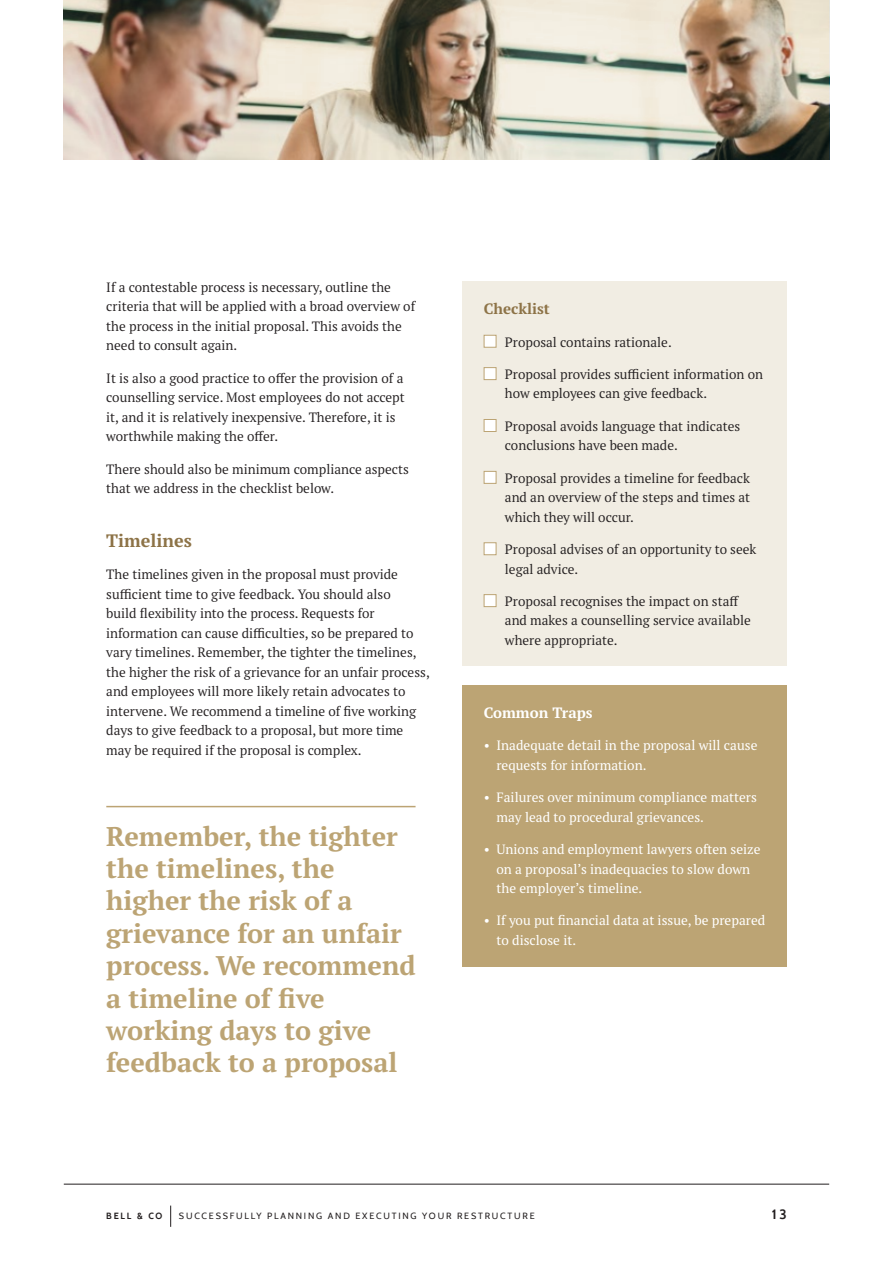
<style>
.page{position:relative;width:893px;height:1263px;background:#fff}
.page>*{position:absolute;margin:0;border:0;box-sizing:border-box;transform-origin:0 0}
.pull_quote{font:700 27px/32.4px "PT Serif Pro";color:#bca474}
.t1{font:700 18px "PT Serif Pro";color:#8d7347}
.t2{font:700 15px "PT Serif Pro";color:#fff}
.t3{font:700 15px "PT Serif Pro";color:#8d7347}
.b1{font:13.5px/19.5px "PT Serif Pro";color:#231f20}
.b1_bullets{font:13.5px/19.5px "PT Serif Pro";color:#fff}
.t4{font:700 13.5px "Cabin";color:#231f20}
.t5{font:9px "Cabin";letter-spacing:.2em;color:#231f20}
.t6{font:700 9px "Cabin";letter-spacing:.2em;color:#231f20}
</style>
<div class="page">
<svg style="left:170px;top:1205px;width:1px;height:22px"></svg>
<hr style="left:64px;top:1184px;width:765px;height:1px;background:#231f20">
<div style="left:462px;top:281px;width:325px;height:385px;background:#f1ede3"></div>
<div style="left:484px;top:335px;width:12px;height:13px;background:#fff;border:1px solid #bca474"></div>
<div style="left:484px;top:367px;width:12px;height:13px;background:#fff;border:1px solid #bca474"></div>
<div style="left:484px;top:419px;width:12px;height:13px;background:#fff;border:1px solid #bca474"></div>
<div style="left:484px;top:471px;width:12px;height:13px;background:#fff;border:1px solid #bca474"></div>
<div style="left:484px;top:542px;width:12px;height:13px;background:#fff;border:1px solid #bca474"></div>
<div style="left:484px;top:594px;width:12px;height:13px;background:#fff;border:1px solid #bca474"></div>
<div style="left:462px;top:685px;width:325px;height:281px;background:#bca474"></div>
<img style="left:64px;top:0;width:765px;height:159px">
<hr style="left:106px;top:806px;width:310px;height:1px;background:#bca474">
<p class="b1" style="left:106px;top:277px;width:310px">If a contestable process is necessary, outline the criteria that will be applied with a broad overview of the process in the initial proposal. This avoids the need to consult again.</p>
<p class="b1" style="left:106px;top:368px;width:300px">It is also a good practice to offer the provision of a counselling service. Most employees do not accept it, and it is relatively inexpensive. Therefore, it is worthwhile making the offer.</p>
<p class="b1" style="left:106px;top:459px;width:304px">There should also be minimum compliance aspects that we address in the checklist below.</p>
<p class="t1" style="left:106px;top:529px;width:87px">Timelines</p>
<p class="b1" style="left:106px;top:565px;width:325px">The timelines given in the proposal must provide sufficient time to give feedback. You should also<br>build flexibility into the process. Requests for information can cause difficulties, so be prepared to vary timelines. Remember, the tighter the timelines, the higher the risk of a grievance for an unfair process, and employees will more likely retain advocates to intervene. We recommend a timeline of five working days to give feedback to a proposal, but more time may be required if the proposal is complex.</p>
<p class="pull_quote" style="left:106px;top:819px;width:311px">Remember, the tighter the timelines, the higher the risk of a grievance for an unfair process. We recommend a timeline of five working days to give feedback to a proposal</p>
<p class="t3" style="left:484px;top:299px;width:68px">Checklist</p>
<p class="b1" style="left:505px;top:332px;width:168px">Proposal contains rationale.</p>
<p class="b1" style="left:505px;top:364px;width:260px">Proposal provides sufficient information on how employees can give feedback.</p>
<p class="b1" style="left:505px;top:416px;width:237px">Proposal avoids language that indicates conclusions have been made.</p>
<p class="b1" style="left:505px;top:468px;width:247px;text-align:justify">Proposal provides a timeline for feedback and an overview of the steps and times at which they will occur.</p>
<p class="b1" style="left:505px;top:539px;width:253px">Proposal advises of an opportunity to seek legal advice.</p>
<p class="b1" style="left:505px;top:591px;width:247px">Proposal recognises the impact on staff and makes a counselling service available where appropriate.</p>
<p class="t2" style="left:484px;top:703px;width:110px">Common Traps</p>
<p class="b1_bullets" style="left:496px;top:735px;width:262px;text-indent:-13px">• Inadequate detail in the proposal will cause requests for information.</p>
<p class="b1_bullets" style="left:496px;top:787px;width:262px;text-indent:-13px">• Failures over minimum compliance matters may lead to procedural grievances.</p>
<p class="b1_bullets" style="left:496px;top:839px;width:266px;text-indent:-13px">• Unions and employment lawyers often seize on a proposal’s inadequacies to slow down the employer’s timeline.</p>
<p class="b1_bullets" style="left:496px;top:911px;width:270px;text-indent:-13px">• If you put financial data at issue, be prepared to disclose it.</p>
<p class="t6" style="left:106px;top:1209px;width:58px">BELL &amp; CO</p>
<p class="t5" style="left:179px;top:1209px;width:357px">SUCCESSFULLY PLANNING AND EXECUTING YOUR RESTRUCTURE</p>
<p class="t4" style="left:772px;top:1204px;width:16px">13</p>
</div>
